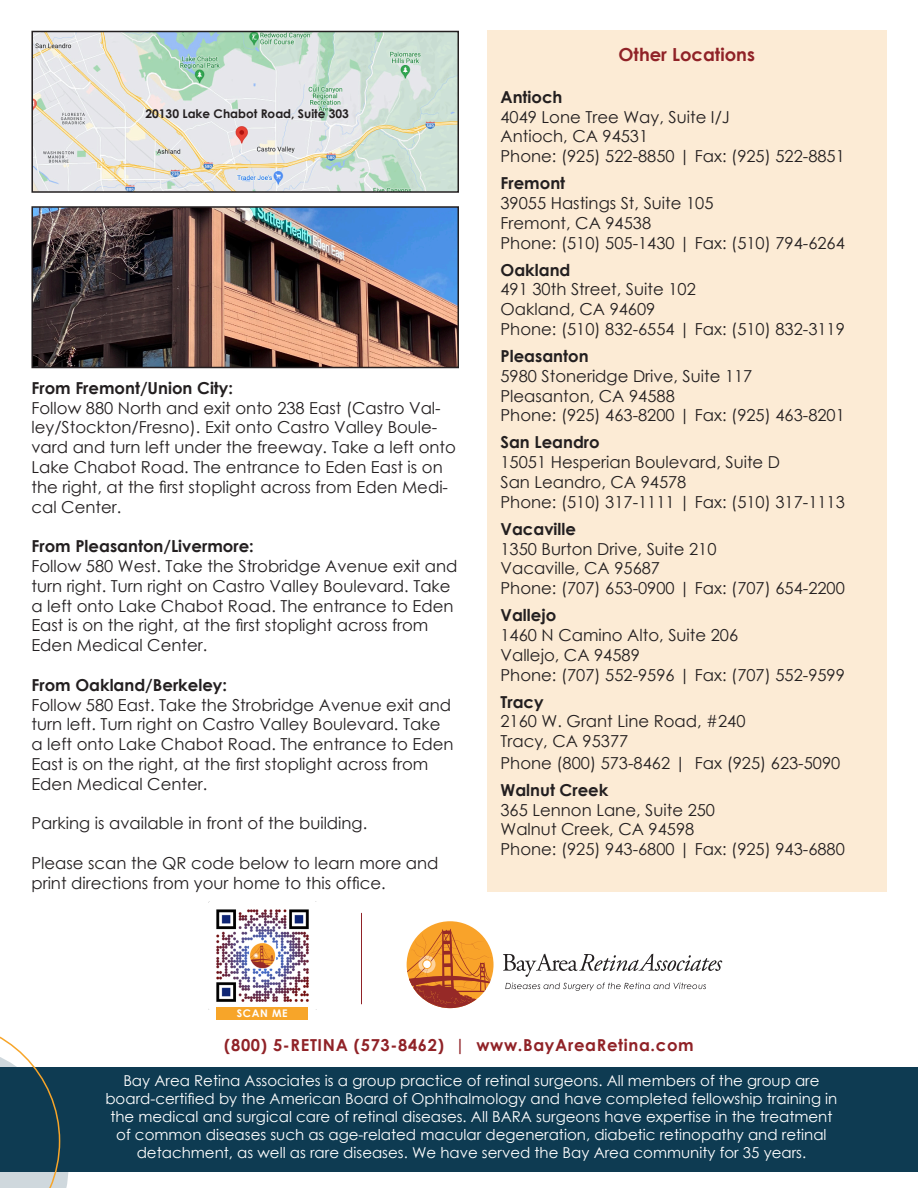
<style>
.page{position:relative;width:918px;height:1188px;background:#fff}
.page>*{position:absolute;margin:0;border:0;box-sizing:border-box;transform-origin:0 0}
.t1{font:700 18px "Century Gothic";color:#902227}
.t2{font:16.5px/19.8px "Century Gothic";color:#231f20}
.t3{font:700 16.5px "Century Gothic";color:#231f20}
.t4{font:700 16.5px "Century Gothic";letter-spacing:.04em;color:#902227}
.t5{font:15px/18px "Century Gothic";color:#fff;text-align:center}
.t6{font:700 12px "Century Gothic";color:#231f20}
.t7{font:700 10.5px "Century Gothic";letter-spacing:.06em;color:#fff}
.s1{font-weight:700}
</style>
<div class="page">
<div style="left:0;top:1067px;width:918px;height:105px;background:#0e3b52"></div>
<svg style="left:0;top:1036px;width:69px;height:152px"></svg>
<div style="left:487px;top:31px;width:399px;height:861px;background:#fcebd5"></div>
<div style="left:407px;top:921px;width:87px;height:87px;background:#f9a32a;border-radius:50%"></div>
<svg style="left:503px;top:954px;width:219px;height:23px"></svg>
<svg style="left:505px;top:983px;width:201px;height:8px"></svg>
<svg style="left:407px;top:929px;width:85px;height:79px"></svg>
<img style="left:34px;top:34px;width:422px;height:156px">
<div style="left:31px;top:31px;width:428px;height:162px;border:2px solid #231f20"></div>
<img style="left:34px;top:209px;width:422px;height:156px">
<div style="left:31px;top:206px;width:428px;height:162px;border:2px solid #231f20"></div>
<img style="left:209px;top:901px;width:108px;height:101px">
<div style="left:216px;top:1007px;width:92px;height:13px;background:#f7a529"></div>
<hr style="left:361px;top:913px;width:1px;height:91px;background:#902227">
<p class="t6" style="left:146px;top:104px;width:205px">20130 Lake Chabot Road, Suite 303</p>
<p class="t3" style="left:31px;top:375px;width:203px">From Fremont/Union City:</p>
<p class="t2" style="left:31px;top:397px;width:426px">Follow 880 North and exit onto 238 East (Castro Val&shy;ley/Stockton/Fresno). Exit onto Castro Valley Boule&shy;vard and turn left under the freeway. Take a left onto Lake Chabot Road. The entrance to Eden East is on the right, at the first stoplight across from Eden Medi&shy;cal Center.</p>
<p class="t3" style="left:31px;top:534px;width:224px">From Pleasanton/Livermore:</p>
<p class="t2" style="left:31px;top:556px;width:428px">Follow 580 West. Take the Strobridge Avenue exit and turn right. Turn right on Castro Valley Boulevard. Take a left onto Lake Chabot Road. The entrance to Eden East is on the right, at the first stoplight across from Eden Medical Center.</p>
<p class="t3" style="left:31px;top:672px;width:197px">From Oakland/Berkeley:</p>
<p class="t2" style="left:31px;top:694px;width:423px">Follow 580 East. Take the Strobridge Avenue exit and turn left. Turn right on Castro Valley Boulevard. Take a left onto Lake Chabot Road. The entrance to Eden East is on the right, at the first stoplight across from Eden Medical Center.</p>
<p class="t2" style="left:31px;top:813px;width:337px">Parking is available in front of the building.</p>
<p class="t2" style="left:31px;top:853px;width:409px">Please scan the QR code below to learn more and print directions from your home to this office.</p>
<p class="t1" style="left:618px;top:41px;width:138px">Other Locations</p>
<p class="t3" style="left:501px;top:84px;width:64px">Antioch</p>
<p class="t2" style="left:501px;top:106px;width:231px">4049 Lone Tree Way, Suite I/J</p>
<p class="t2" style="left:501px;top:126px;width:149px">Antioch, CA 94531</p>
<p class="t2" style="left:501px;top:146px;width:346px">Phone: (925) 522-8850 | Fax: (925) 522-8851</p>
<p class="t3" style="left:501px;top:171px;width:66px">Fremont</p>
<p class="t2" style="left:501px;top:193px;width:215px">39055 Hastings St, Suite 105</p>
<p class="t2" style="left:501px;top:213px;width:152px">Fremont, CA 94538</p>
<p class="t2" style="left:501px;top:232px;width:346px">Phone: (510) 505-1430 | Fax: (510) 794-6264</p>
<p class="t3" style="left:501px;top:257px;width:71px">Oakland</p>
<p class="t2" style="left:501px;top:279px;width:197px">491 30th Street, Suite 102</p>
<p class="t2" style="left:501px;top:299px;width:156px">Oakland, CA 94609</p>
<p class="t2" style="left:501px;top:319px;width:346px">Phone: (510) 832-6554 | Fax: (510) 832-3119</p>
<p class="t3" style="left:501px;top:343px;width:90px">Pleasanton</p>
<p class="t2" style="left:501px;top:366px;width:253px">5980 Stoneridge Drive, Suite 117</p>
<p class="t2" style="left:501px;top:385px;width:176px">Pleasanton, CA 94588</p>
<p class="t2" style="left:501px;top:405px;width:346px">Phone: (925) 463-8200 | Fax: (925) 463-8201</p>
<p class="t3" style="left:501px;top:430px;width:101px">San Leandro</p>
<p class="t2" style="left:501px;top:452px;width:281px">15051 Hesperian Boulevard, Suite D</p>
<p class="t2" style="left:501px;top:472px;width:187px">San Leandro, CA 94578</p>
<p class="t2" style="left:501px;top:492px;width:346px">Phone: (510) 317-1111 | Fax: (510) 317-1113</p>
<p class="t3" style="left:501px;top:516px;width:77px">Vacaville</p>
<p class="t2" style="left:501px;top:538px;width:218px">1350 Burton Drive, Suite 210</p>
<p class="t2" style="left:501px;top:558px;width:161px">Vacaville, CA 95687</p>
<p class="t2" style="left:501px;top:574px;width:346px;line-height:27px">Phone: (707) 653-0900 | Fax: (707) 654-2200<br><span class="s1">Vallejo</span></p>
<p class="t2" style="left:501px;top:625px;width:239px">1460 N Camino Alto, Suite 206</p>
<p class="t2" style="left:501px;top:645px;width:141px">Vallejo, CA 94589</p>
<p class="t2" style="left:501px;top:664px;width:346px">Phone: (707) 552-9596 | Fax: (707) 552-9599</p>
<p class="t3" style="left:501px;top:689px;width:45px">Tracy</p>
<p class="t2" style="left:501px;top:711px;width:247px">2160 W. Grant Line Road, #240</p>
<p class="t2" style="left:501px;top:731px;width:129px">Tracy, CA 95377</p>
<p class="t2" style="left:501px;top:753px;width:341px">Phone (800) 573-8462 | Fax (925) 623-5090</p>
<p class="t3" style="left:501px;top:777px;width:109px">Walnut Creek</p>
<p class="t2" style="left:501px;top:799px;width:216px">365 Lennon Lane, Suite 250</p>
<p class="t2" style="left:501px;top:819px;width:195px">Walnut Creek, CA 94598</p>
<p class="t2" style="left:501px;top:839px;width:346px">Phone: (925) 943-6800 | Fax: (925) 943-6880</p>
<p class="t7" style="left:237px;top:1005px;width:52px">SCAN ME</p>
<p class="t4" style="left:224px;top:1032px;width:471px">(800) 5-RETINA (573-8462) | www.BayAreaRetina.com</p>
<p class="t5" style="left:105px;top:1072px;width:734px">Bay Area Retina Associates is a group practice of retinal surgeons. All members of the group are board-certified by the American Board of Ophthalmology and have completed fellowship training in the medical and surgical care of retinal diseases. All BARA surgeons have expertise in the treatment of common diseases such as age-related macular degeneration, diabetic retinopathy and retinal detachment, as well as rare diseases. We have served the Bay Area community for 35 years.</p>
</div>
